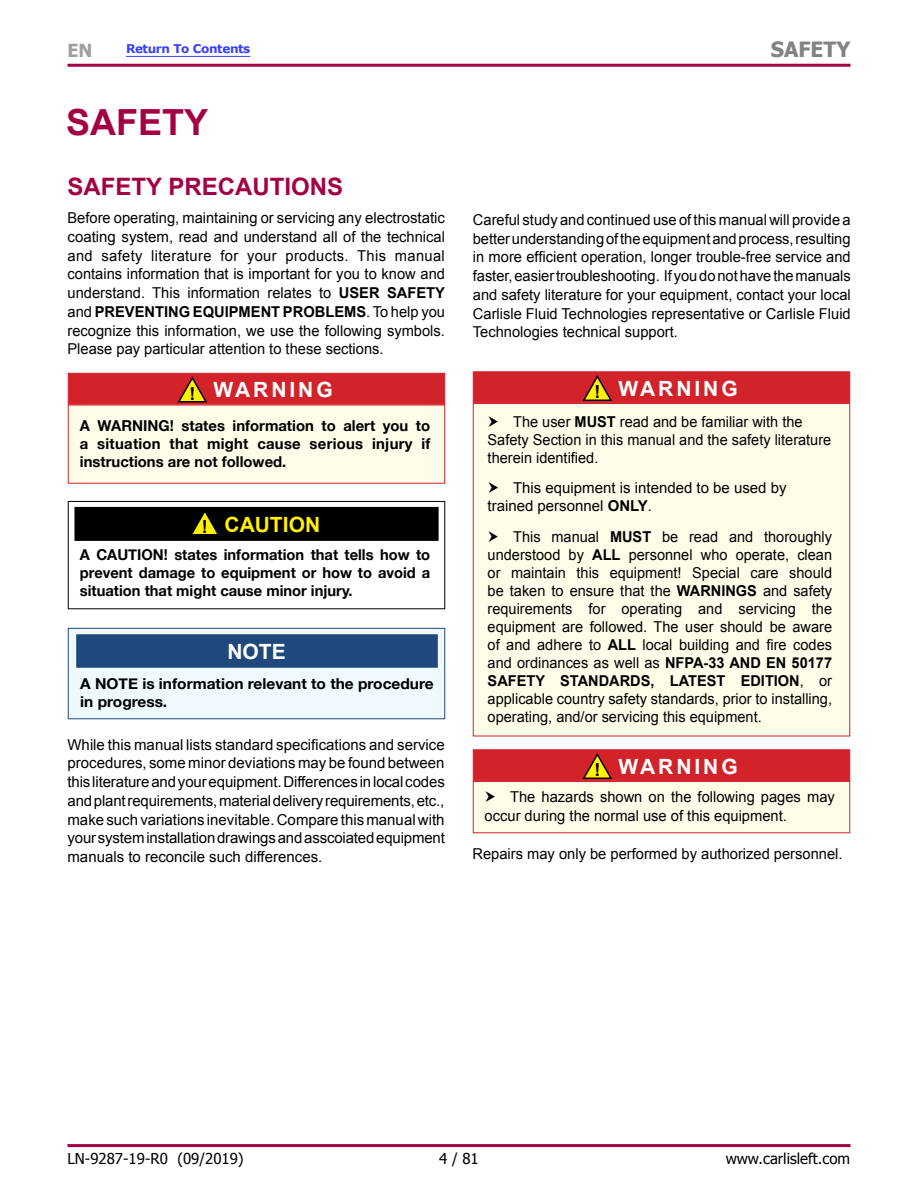
<style>
.page{position:relative;width:918px;height:1188px;background:#fff}
.page>*{position:absolute;margin:0;border:0;box-sizing:border-box;transform-origin:0 0}
.t1{font:700 36px "Arial";color:#a30046}
.t2{font:700 24px "Arial";color:#a30046}
.t3{font:700 21px "Arial";letter-spacing:.14em;color:#fff}
.t4{font:700 21px "Arial";color:#fff200}
.t5{font:700 21px "Tahoma";color:#808285}
.t6{font:700 18px "Tahoma";color:#9d9fa2}
.t7{font:15px/18.8px "Arial";color:#000;text-align:justify}
.t8{font:700 15px/18px "Helvetica Neue";color:#000;text-align:justify}
.t9{font:15px "Tahoma";color:#000}
.t10{font:700 12px "Verdana";letter-spacing:-.03em;color:#363ffb}
.s1{font-weight:700}
.s2{font-size:18px;color:#000}
</style>
<div class="page">
<div style="left:68px;top:501px;width:377px;height:108px;border:1px solid #000"></div>
<div style="left:75px;top:508px;width:363px;height:32px;background:#000"></div>
<div style="left:74px;top:507px;width:365px;height:34px;border:2px solid #000"></div>
<svg style="left:189px;top:509px;width:32px;height:25px"></svg>
<div style="left:68px;top:373px;width:377px;height:32px;background:#d2232a;border:1px solid #d2232a"></div>
<div style="left:68px;top:405px;width:377px;height:79px;background:#fffde9"></div>
<svg style="left:177px;top:376px;width:31px;height:27px"></svg>
<div style="left:68px;top:628px;width:377px;height:91px;background:#eff9fe;border:1px solid #1f497d"></div>
<div style="left:76px;top:634px;width:362px;height:34px;background:#1f497d;border:2px solid #1f497d"></div>
<div style="left:473px;top:371px;width:377px;height:32px;background:#d2232a;border:1px solid #d2232a"></div>
<div style="left:473px;top:403px;width:377px;height:333px;background:#fffde9;border:1px solid #d2232a"></div>
<svg style="left:581px;top:375px;width:33px;height:27px"></svg>
<div style="left:473px;top:749px;width:377px;height:32px;background:#d2232a;border:1px solid #d2232a"></div>
<div style="left:473px;top:781px;width:377px;height:52px;background:#fffde9;border:1px solid #d2232a"></div>
<svg style="left:581px;top:753px;width:33px;height:27px"></svg>
<hr style="left:126px;top:56px;width:124px;height:1px;background:#363ffb">
<hr style="left:68px;top:64px;width:782px;height:3px;background:#a30046">
<hr style="left:68px;top:1144px;width:782px;height:3px;background:#a30046">
<p class="t6" style="left:68px;top:37px;width:26px">EN</p>
<h3 class="t5" style="left:771px;top:35px;width:81px">SAFETY</h3>
<p class="t10" style="left:126px;top:41px;width:126px">Return To Contents</p>
<h1 class="t1" style="left:66px;top:99px;width:144px">SAFETY</h1>
<h2 class="t2" style="left:68px;top:171px;width:277px">SAFETY PRECAUTIONS</h2>
<p class="t7" style="left:67px;top:209px;width:379px">Before operating, maintaining or servicing any electrostatic coating system, read and understand all of the technical and safety literature for your products. This manual contains information that is important for you to know and understand. This information relates to <span class="s1">USER SAFETY </span>and <span class="s1">PREVENTING EQUIPMENT PROBLEMS</span>. To help you recognize this information, we use the following symbols.<br>Please pay particular attention to these sections.</p>
<h3 class="t3" style="left:189px;top:376px;width:145px"><sub>!</sub> WARNING</h3>
<p class="t8" style="left:80px;top:417px;width:352px">A WARNING! states information to alert you to a situation that might cause serious injury if instructions are not followed.</p>
<h3 class="t4" style="left:202px;top:511px;width:120px"><span class="s2">!</span> CAUTION</h3>
<p class="t8" style="left:80px;top:546px;width:352px">A CAUTION! states information that tells how to prevent damage to equipment or how to avoid a situation that might cause minor injury.</p>
<h3 class="t3" style="left:227px;top:638px;width:60px">NOTE</h3>
<p class="t8" style="left:80px;top:675px;width:355px">A NOTE is information relevant to the procedure in progress.</p>
<p class="t7" style="left:68px;top:735px;width:379px">While this manual lists standard specifications and service procedures, some minor deviations may be found between this literature and your equipment. Differences in local codes and plant requirements, material delivery requirements, etc., make such variations inevitable. Compare this manual with your system installation drawings and asscoiated equipment manuals to reconcile such differences.</p>
<p class="t7" style="left:473px;top:210px;width:379px">Careful study and continued use of this manual will provide a better understanding of the equipment and process, resulting in more efficient operation, longer trouble-free service and faster, easier troubleshooting. If you do not have the manuals and safety literature for your equipment, contact your local Carlisle Fluid Technologies representative or Carlisle Fluid Technologies technical support.</p>
<h3 class="t3" style="left:594px;top:375px;width:145px"><sub>!</sub> WARNING</h3>
<p class="t7" style="left:488px;top:413px;width:345px;line-height:18px;text-align:left;text-indent:26px">The user <span class="s1">MUST</span> read and be familiar with the<br>Safety Section in this manual and the safety literature therein identified.</p>
<p class="t7" style="left:488px;top:479px;width:300px;line-height:18px;text-indent:26px">This equipment is intended to be used by trained personnel <span class="s1">ONLY</span>.</p>
<p class="t7" style="left:488px;top:528px;width:346px;line-height:18px;text-indent:25px">This manual <span class="s1">MUST</span> be read and thoroughly understood by <span class="s1">ALL</span> personnel who operate, clean or maintain this equipment! Special care should be taken to ensure that the <span class="s1">WARNINGS</span> and safety requirements for operating and servicing the equipment are followed. The user should be aware of and adhere to <span class="s1">ALL</span> local building and fire codes and ordinances as well as <span class="s1">NFPA-33 AND EN 50177<br>SAFETY STANDARDS, LATEST EDITION</span>, or applicable country safety standards, prior to installing, operating, and/or servicing this equipment.</p>
<h3 class="t3" style="left:594px;top:753px;width:145px"><sub>!</sub> WARNING</h3>
<p class="t7" style="left:485px;top:787px;width:352px;line-height:19.5px;text-indent:26px">The hazards shown on the following pages may occur during the normal use of this equipment.</p>
<p class="t7" style="left:472px;top:845px;width:372px">Repairs may only be performed by authorized personnel.</p>
<p class="t9" style="left:68px;top:1148px;width:178px">LN-9287-19-R0 (09/2019)</p>
<p class="t9" style="left:439px;top:1148px;width:41px">4 / 81</p>
<p class="t9" style="left:726px;top:1148px;width:126px">www.carlisleft.com</p>
</div>
